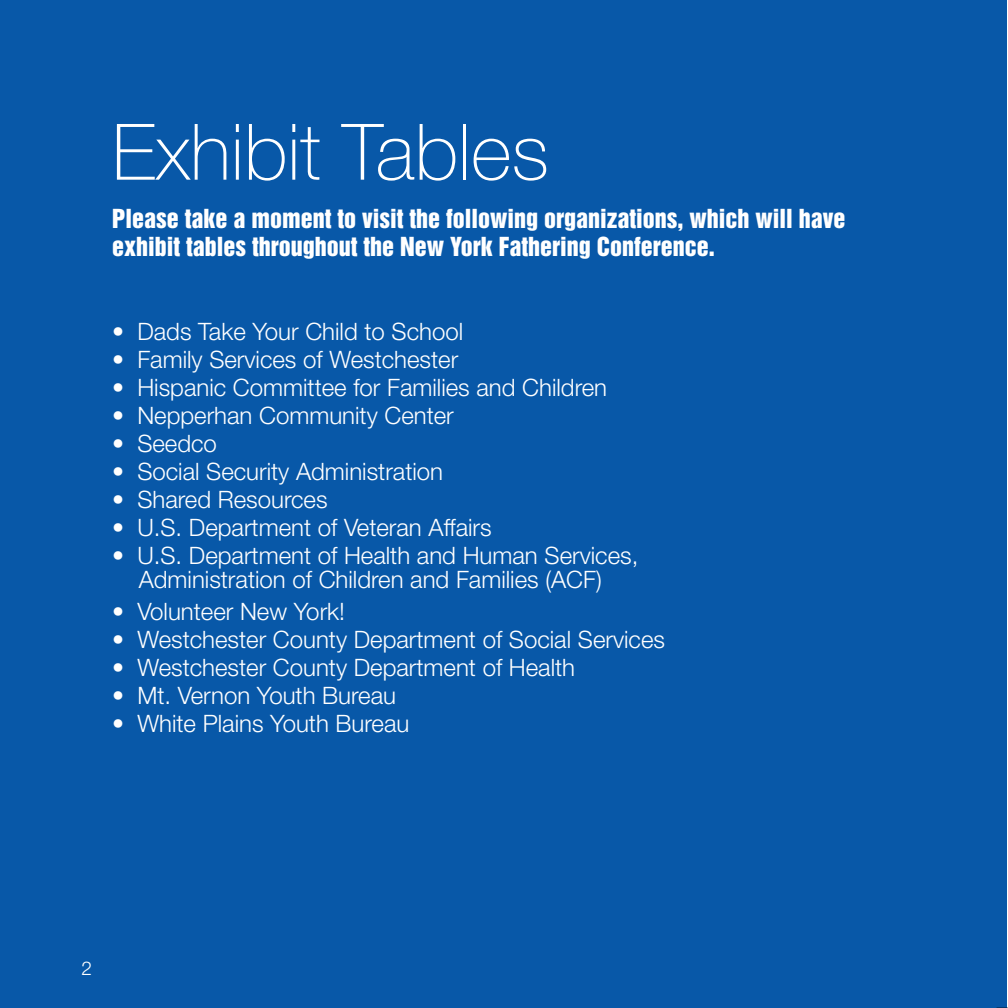
<style>
.page{position:relative;width:1008px;height:1008px;background:#fff}
.page>*{position:absolute;margin:0;border:0;box-sizing:border-box;transform-origin:0 0}
.t1{font:100 78px "Helv Neue";color:#fff}
.t2{font:300 24px/24px "Helv Neue Lt";color:#fff;text-align:center}
.t3{font:24px/28px "Helvetica Inserat";color:#fff}
.t4{font:300 19px "Helv Neue Lt";color:#fff}
</style>
<div class="page">
<div style="left:0;top:0;width:1006px;height:1008px;background:#0858a8"></div>
<h1 class="t1" style="left:112px;top:124px;width:439px">Exhibit Tables</h1>
<p class="t3" style="left:112px;top:205px;width:735px">Please take a moment to visit the following organizations, which will have exhibit tables throughout the New York Fathering Conference.</p>
<p class="t2" style="left:112px;top:321px;width:353px">• Dads Take Your Child to School</p>
<p class="t2" style="left:112px;top:349px;width:348px">• Family Services of Westchester</p>
<p class="t2" style="left:112px;top:377px;width:497px">• Hispanic Committee for Families and Children</p>
<p class="t2" style="left:112px;top:405px;width:343px">• Nepperhan Community Center</p>
<p class="t2" style="left:112px;top:433px;width:106px">• Seedco</p>
<p class="t2" style="left:112px;top:461px;width:333px">• Social Security Administration</p>
<p class="t2" style="left:112px;top:489px;width:217px">• Shared Resources</p>
<p class="t2" style="left:112px;top:517px;width:381px">• U.S. Department of Veteran Affairs</p>
<p class="t2" style="left:112px;top:545px;width:528px">• U.S. Department of Health and Human Services,<br>Administration of Children and Families (ACF)</p>
<p class="t2" style="left:112px;top:601px;width:235px">• Volunteer New York!</p>
<p class="t2" style="left:112px;top:629px;width:555px">• Westchester County Department of Social Services</p>
<p class="t2" style="left:112px;top:657px;width:465px">• Westchester County Department of Health</p>
<p class="t2" style="left:112px;top:686px;width:286px">• Mt. Vernon Youth Bureau</p>
<p class="t2" style="left:112px;top:714px;width:299px">• White Plains Youth Bureau</p>
<p class="t4" style="left:81px;top:961px;width:12px">2</p>
</div>
